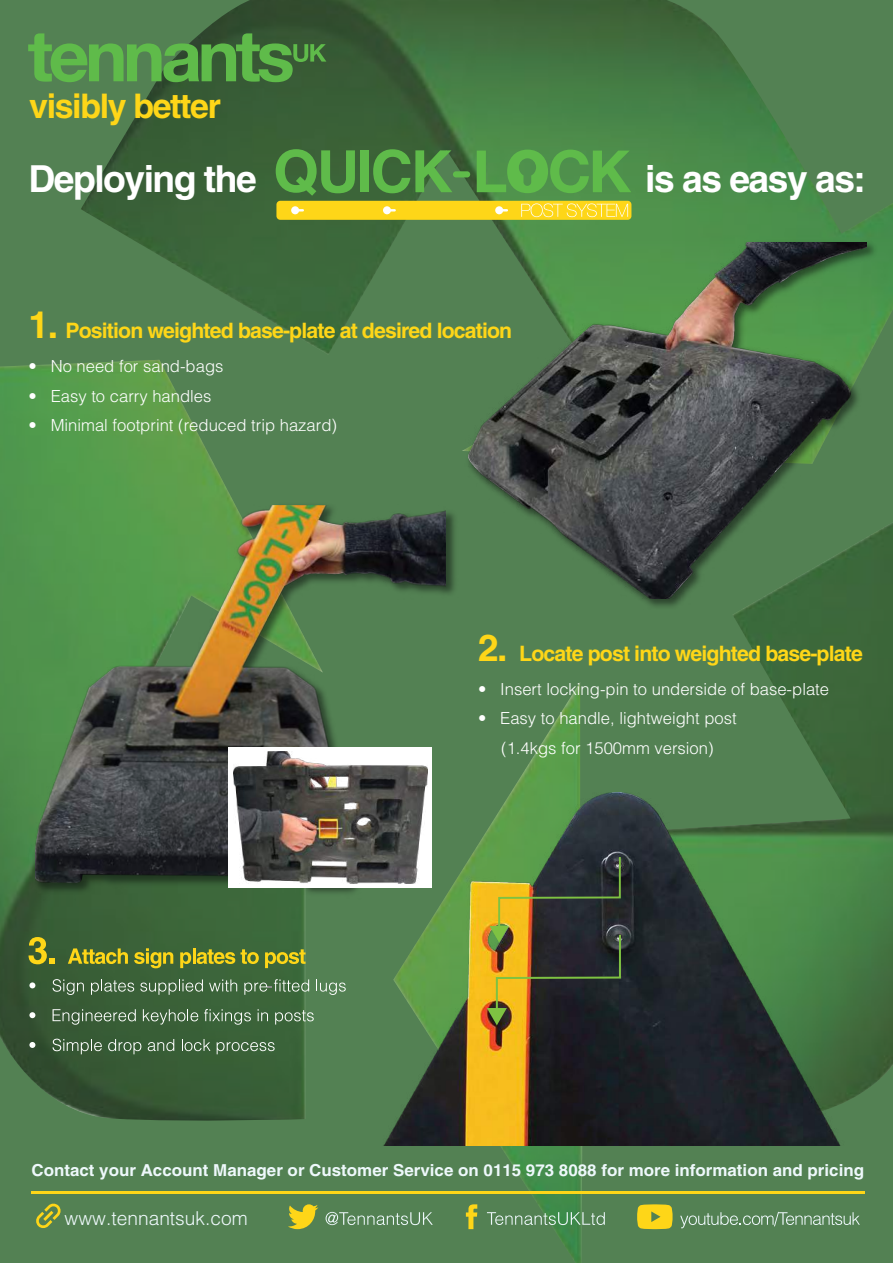
<style>
.page{position:relative;width:893px;height:1263px;background:#538153}
.page>*{position:absolute;margin:0;border:0;box-sizing:border-box;transform-origin:0 0}
.t1{font:700 37.2px "Helvetica LT Std";letter-spacing:-.04em;color:#fff}
.t2{font:700 33.9px "Helvetica LT Std";letter-spacing:-.04em;color:#fed618}
.t3{font:700 21.3px "Helvetica LT Std";letter-spacing:-.04em;color:#fed618}
.t4{font:300 19.2px "Helvetica LT Std";color:#eef8fb}
.t5{font:300 16.65px/29.7px "Helvetica LT Std";color:#fff;text-align:center}
.t6{font:700 16.5px "Helvetica LT Std";color:#eef8fb}
.s1{font-size:37.2px}
</style>
<div class="page">
<img style="left:81px;top:0;width:812px;height:353px">
<img style="left:393px;top:523px;width:500px;height:740px">
<img style="left:0;top:360px;width:310px;height:761px">
<hr style="left:31px;top:1191px;width:834px;height:3px;background:#fed618">
<svg style="left:326px;top:1212px;width:107px;height:13px"></svg>
<svg style="left:288px;top:1204px;width:30px;height:25px"></svg>
<svg style="left:487px;top:1212px;width:118px;height:13px"></svg>
<svg style="left:466px;top:1204px;width:11px;height:25px"></svg>
<svg style="left:680px;top:1212px;width:180px;height:16px"></svg>
<svg style="left:637px;top:1204px;width:36px;height:25px"></svg>
<svg style="left:36px;top:1203px;width:25px;height:25px"></svg>
<svg style="left:28px;top:33px;width:298px;height:49px"></svg>
<div style="left:276px;top:201px;width:355px;height:19px;background:#fed618;border-radius:4px"></div>
<svg style="left:521px;top:203px;width:107px;height:14px"></svg>
<svg style="left:291px;top:206px;width:13px;height:8px"></svg>
<svg style="left:383px;top:206px;width:13px;height:8px"></svg>
<svg style="left:495px;top:206px;width:13px;height:8px"></svg>
<div style="left:360px;top:150px;width:9px;height:42px;background:#5fbb4a"></div>
<svg style="left:373px;top:149px;width:79px;height:44px;background:#4f8f44"></svg>
<div style="left:453px;top:171px;width:17px;height:6px;background:#5fbb4a;border-radius:3px"></div>
<svg style="left:477px;top:150px;width:154px;height:43px"></svg>
<svg style="left:276px;top:149px;width:79px;height:47px;background:#4c8e40"></svg>
<img style="left:453px;top:237px;width:427px;height:375px">
<img style="left:468px;top:243px;width:398px;height:355px">
<svg style="left:29px;top:937px;width:26px;height:27px"></svg>
<svg style="left:68px;top:948px;width:60px;height:16px"></svg>
<svg style="left:134px;top:948px;width:39px;height:20px"></svg>
<svg style="left:180px;top:952px;width:11px;height:16px"></svg>
<hr style="left:192px;top:948px;width:3px;height:16px;background:#fed618">
<svg style="left:197px;top:949px;width:62px;height:15px"></svg>
<svg style="left:265px;top:949px;width:41px;height:19px"></svg>
<svg style="left:29px;top:982px;width:6px;height:6px"></svg>
<svg style="left:53px;top:979px;width:31px;height:16px"></svg>
<svg style="left:91px;top:979px;width:43px;height:16px"></svg>
<svg style="left:140px;top:979px;width:63px;height:16px"></svg>
<svg style="left:209px;top:979px;width:28px;height:13px"></svg>
<svg style="left:244px;top:979px;width:65px;height:16px"></svg>
<svg style="left:316px;top:979px;width:30px;height:16px"></svg>
<svg style="left:29px;top:1012px;width:6px;height:6px"></svg>
<svg style="left:53px;top:1009px;width:83px;height:16px"></svg>
<svg style="left:143px;top:1009px;width:55px;height:15px"></svg>
<svg style="left:204px;top:1009px;width:47px;height:16px"></svg>
<svg style="left:258px;top:1009px;width:10px;height:12px"></svg>
<svg style="left:275px;top:1010px;width:39px;height:14px"></svg>
<svg style="left:29px;top:1042px;width:6px;height:6px"></svg>
<svg style="left:53px;top:1039px;width:49px;height:15px"></svg>
<svg style="left:108px;top:1039px;width:33px;height:15px"></svg>
<svg style="left:148px;top:1039px;width:26px;height:12px"></svg>
<svg style="left:182px;top:1039px;width:28px;height:12px"></svg>
<svg style="left:217px;top:1042px;width:58px;height:12px"></svg>
<img style="left:15px;top:468px;width:445px;height:447px">
<img style="left:35px;top:504px;width:411px;height:381px">
<img style="left:362px;top:792px;width:483px;height:353px">
<svg style="left:487px;top:855px;width:135px;height:170px;background:#5b542c"></svg>
<div style="left:229px;top:747px;width:203px;height:141px;background:#fff"></div>
<img style="left:233px;top:751px;width:195px;height:132px">
<h2 class="t2" style="left:29px;top:85px;width:193px">visibly better</h2>
<h1 class="t1" style="left:29px;top:156px;width:230px">Deploying the</h1>
<h1 class="t1" style="left:645px;top:156px;width:222px">is as easy as:</h1>
<p class="t3" style="left:29px;top:317px;width:485px"><span class="s1">1.</span> Position weighted base-plate at desired location</p>
<p class="t5" style="left:29px;top:351px;width:196px">• No need for sand-bags</p>
<p class="t5" style="left:29px;top:381px;width:184px">• Easy to carry handles</p>
<p class="t5" style="left:29px;top:410px;width:310px">• Minimal footprint (reduced trip hazard)</p>
<p class="t3" style="left:478px;top:640px;width:386px"><span class="s1">2.</span> Locate post into weighted base-plate</p>
<p class="t5" style="left:478px;top:674px;width:353px">• Insert locking-pin to underside of base-plate</p>
<p class="t5" style="left:478px;top:703px;width:260px">• Easy to handle, lightweight post (1.4kgs for 1500mm version)</p>
<p class="t6" style="left:31px;top:1160px;width:834px">Contact your Account Manager or Customer Service on 0115 973 8088 for more information and pricing</p>
<p class="t4" style="left:65px;top:1206px;width:185px">www.tennantsuk.com</p>
</div>
